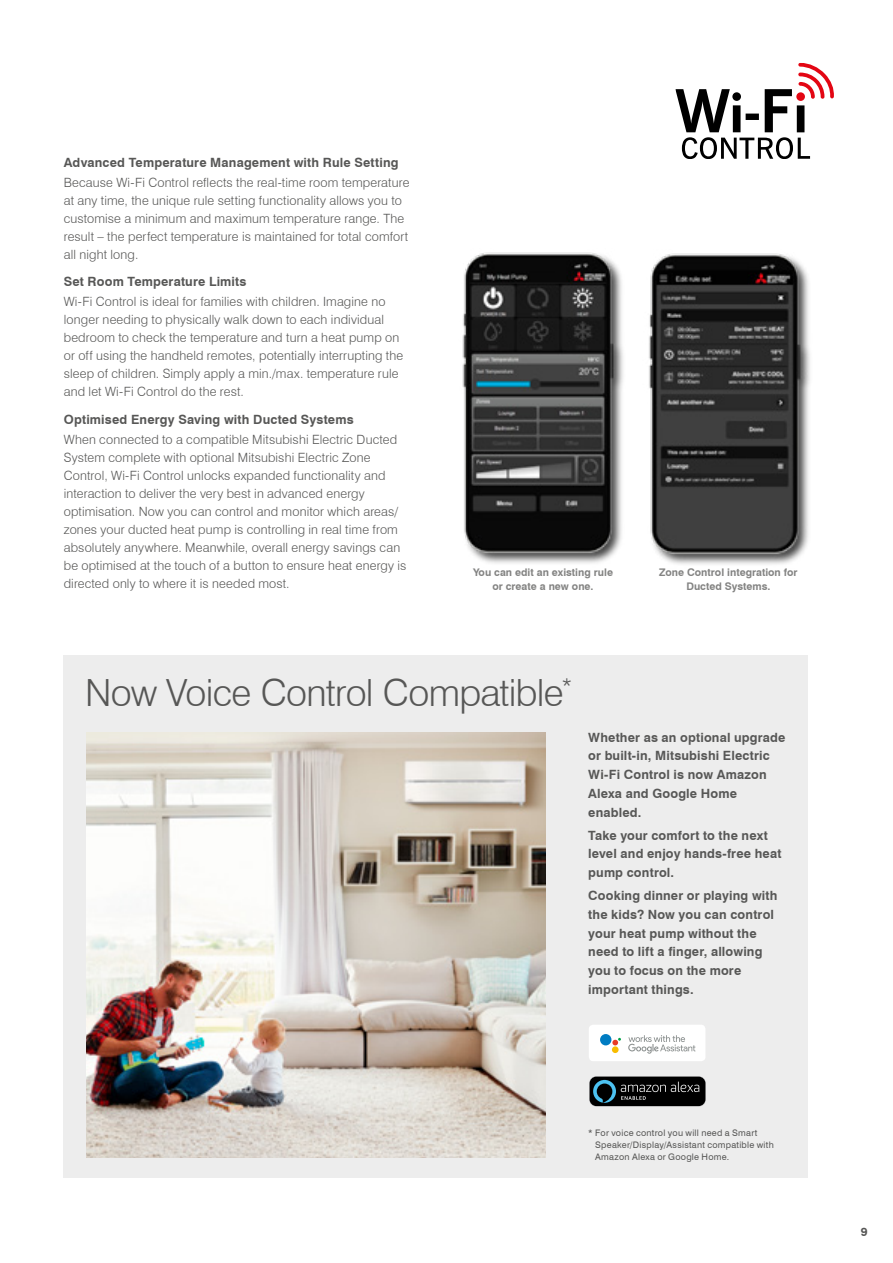
<style>
.page{position:relative;width:893px;height:1263px;background:#fff}
.page>*{position:absolute;margin:0;border:0;box-sizing:border-box;transform-origin:0 0}
.t1{font:300 37.5px "Swiss 721 BT";letter-spacing:-.02em;color:#575756}
.t2{font:300 12.75px/18px "Swiss 721 BT";letter-spacing:.01em;color:#575756}
.t3{font:700 12.75px/18.8px "Swiss 721 BT";letter-spacing:.015em;color:#575756}
.t4{font:700 12px "Swiss 721 BT";color:#575756}
.t5{font:700 10.5px/13.5px "Swiss 721 BT";color:#838382;text-align:center}
.t6{font:9px/12px "Swiss 721 BT";letter-spacing:.025em;color:#575756}
</style>
<div class="page">
<div style="left:64px;top:655px;width:744px;height:523px;background:#ededed"></div>
<svg style="left:675px;top:63px;width:159px;height:96px"></svg>
<svg style="left:589px;top:1076px;width:117px;height:30px;background:#1b2225"></svg>
<div style="left:589px;top:1025px;width:116px;height:36px;background:#fff;border-radius:4px"></div>
<svg style="left:628px;top:1035px;width:67px;height:19px"></svg>
<svg style="left:612px;top:1038px;width:9px;height:7px"></svg>
<div style="left:612px;top:1046px;width:7px;height:7px;background:#f8bc00;border-radius:50%"></div>
<div style="left:600px;top:1034px;width:11px;height:11px;background:#007cc2;border-radius:50%"></div>
<img style="left:86px;top:732px;width:460px;height:425px">
<img style="left:649px;top:253px;width:161px;height:312px">
<img style="left:462px;top:252px;width:161px;height:312px">
<p class="t3" style="left:64px;top:153px;width:336px">Advanced Temperature Management with Rule Setting</p>
<p class="t2" style="left:64px;top:174px;width:347px">Because Wi-Fi Control reflects the real-time room temperature at any time, the unique rule setting functionality allows you to customise a minimum and maximum temperature range. The result – the perfect temperature is maintained for total comfort all night long.</p>
<p class="t3" style="left:64px;top:272px;width:184px">Set Room Temperature Limits</p>
<p class="t2" style="left:64px;top:293px;width:341px">Wi-Fi Control is ideal for families with children. Imagine no longer needing to physically walk down to each individual bedroom to check the temperature and turn a heat pump on or off using the handheld remotes, potentially interrupting the sleep of children. Simply apply a min./max. temperature rule and let Wi-Fi Control do the rest.</p>
<p class="t3" style="left:64px;top:410px;width:291px">Optimised Energy Saving with Ducted Systems</p>
<p class="t2" style="left:64px;top:430px;width:344px">When connected to a compatible Mitsubishi Electric Ducted System complete with optional Mitsubishi Electric Zone Control, Wi-Fi Control unlocks expanded functionality and interaction to deliver the very best in advanced energy optimisation. Now you can control and monitor which areas/ zones your ducted heat pump is controlling in real time from absolutely anywhere. Meanwhile, overall energy savings can be optimised at the touch of a button to ensure heat energy is directed only to where it is needed most.</p>
<p class="t5" style="left:473px;top:566px;width:141px">You can edit an existing rule or create a new one.</p>
<p class="t5" style="left:659px;top:566px;width:140px">Zone Control integration for<br>Ducted Systems.</p>
<h1 class="t1" style="left:85px;top:670px;width:489px">Now Voice Control Compatible<sup>*</sup></h1>
<p class="t3" style="left:588px;top:727px;width:199px">Whether as an optional upgrade or built-in, Mitsubishi Electric<br>Wi‑Fi Control is now Amazon<br>Alexa and Google Home enabled.</p>
<p class="t3" style="left:588px;top:825px;width:195px">Take your comfort to the next level and enjoy hands-free heat pump control.</p>
<p class="t3" style="left:588px;top:886px;width:191px">Cooking dinner or playing with the kids? Now you can control your heat pump without the need to lift a finger, allowing you to focus on the more important things.</p>
<p class="t6" style="left:595px;top:1127px;width:180px;text-indent:-7px">* For voice control you will need a Smart<br>Speaker/Display/Assistant compatible with<br>Amazon Alexa or Google Home.</p>
<p class="t4" style="left:861px;top:1224px;width:8px">9</p>
</div>
